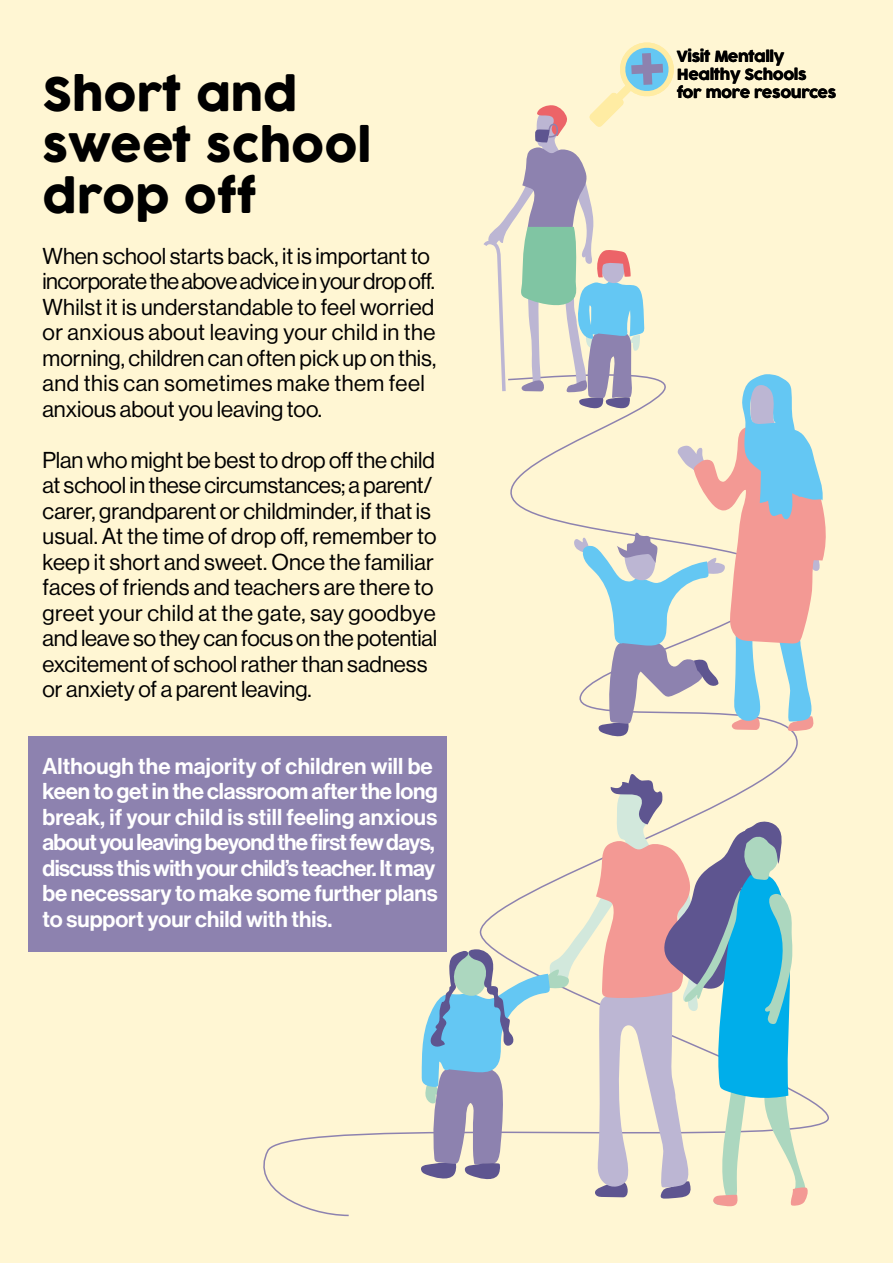
<style>
.page{position:relative;width:893px;height:1263px;background:#fff6d3}
.page>*{position:absolute;margin:0;border:0;box-sizing:border-box;transform-origin:0 0}
.t1{font:45px/51px "Cocogoose";color:#000}
.t2{font:22.5px/25.5px "N Haas Grotesk DS Pro 55 Rg";color:#000}
.t3{font:22.5px/25.5px "N Haas Grotesk DS Pro 65 Md";letter-spacing:-.005em;color:#fff}
.t4{font:15px/18px "Cocogoose";letter-spacing:-.03em;color:#000}
</style>
<div class="page">
<div style="left:28px;top:736px;width:418px;height:216px;background:#8d82af"></div>
<svg style="left:420px;top:773px;width:389px;height:434px"></svg>
<svg style="left:484px;top:42px;width:342px;height:697px"></svg>
<h1 class="t1" style="left:43px;top:71px;width:330px">Short and sweet school drop off</h1>
<p class="t2" style="left:43px;top:243px;width:395px">When school starts back, it is important to incorporate the above advice in your drop off.<br>Whilst it is understandable to feel worried or anxious about leaving your child in the morning, children can often pick up on this, and this can sometimes make them feel anxious about you leaving too.</p>
<p class="t2" style="left:43px;top:447px;width:396px">Plan who might be best to drop off the child at school in these circumstances; a parent/ carer, grandparent or childminder, if that is usual. At the time of drop off, remember to keep it short and sweet. Once the familiar faces of friends and teachers are there to greet your child at the gate, say goodbye and leave so they can focus on the potential excitement of school rather than sadness or anxiety of a parent leaving.</p>
<p class="t3" style="left:43px;top:754px;width:397px">Although the majority of children will be keen to get in the classroom after the long break, if your child is still feeling anxious about you leaving beyond the first few days, discuss this with your child’s teacher. It may be necessary to make some further plans to support your child with this.</p>
<p class="t4" style="left:677px;top:48px;width:161px">Visit Mentally<br>Healthy Schools<br>for more resources</p>
</div>
